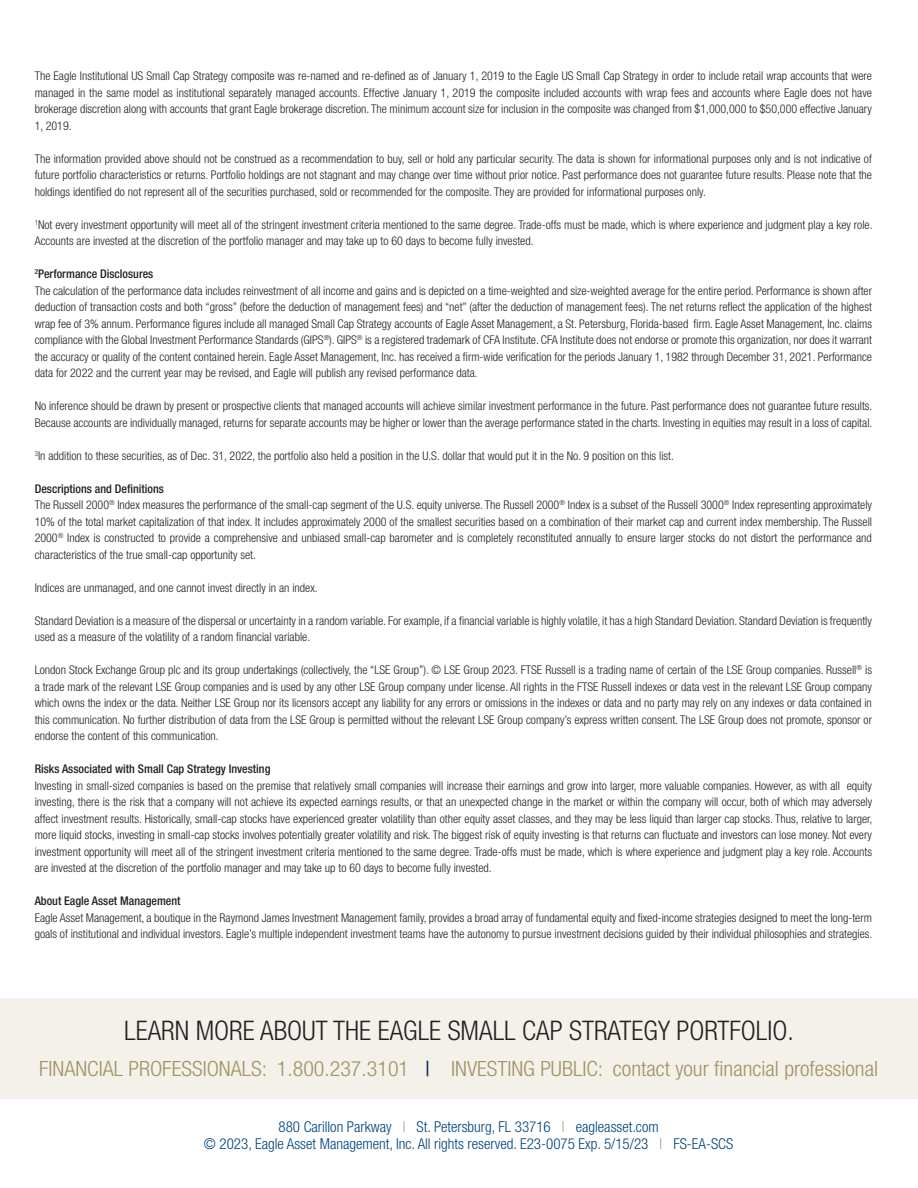
<style>
.page{position:relative;width:918px;height:1188px;background:#fff}
.page>*{position:absolute;margin:0;border:0;box-sizing:border-box;transform-origin:0 0}
.t1{font:300 condensed 27px "Helvetica Neue LT Std";color:#231f20}
.t2{font:300 condensed 21px "Helvetica Neue LT Std";color:#a29161;scale:1.05 1}
.t3{font:300 condensed 15px "Helvetica Neue LT Std";color:#00447b}
.disclosures{font:300 condensed 12px/16.5px "Helvetica Neue LT Std";color:#231f20;text-align:justify}
.disclosures-2{font:500 condensed 12px "Helvetica Neue LT Std";color:#231f20}
.s1{font-weight:400;color:#002855}
.s2{color:#a29161}
</style>
<div class="page">
<div style="left:0;top:998px;width:917px;height:100px;background:#f3f1ea"></div>
<p class="disclosures" style="left:35px;top:68px;width:839px">The Eagle Institutional US Small Cap Strategy composite was re-named and re-defined as of January 1, 2019 to the Eagle US Small Cap Strategy in order to include retail wrap accounts that were managed in the same model as institutional separately managed accounts. Effective January 1, 2019 the composite included accounts with wrap fees and accounts where Eagle does not have brokerage discretion along with accounts that grant Eagle brokerage discretion. The minimum account size for inclusion in the composite was changed from $1,000,000 to $50,000 effective January 1, 2019.</p>
<p class="disclosures" style="left:35px;top:150px;width:839px">The information provided above should not be construed as a recommendation to buy, sell or hold any particular security. The data is shown for informational purposes only and is not indicative of future portfolio characteristics or returns. Portfolio holdings are not stagnant and may change over time without prior notice. Past performance does not guarantee future results. Please note that the holdings identified do not represent all of the securities purchased, sold or recommended for the composite. They are provided for informational purposes only.</p>
<p class="disclosures" style="left:35px;top:216px;width:839px"><sup>1</sup>Not every investment opportunity will meet all of the stringent investment criteria mentioned to the same degree. Trade-offs must be made, which is where experience and judgment play a key role.<br>Accounts are invested at the discretion of the portfolio manager and may take up to 60 days to become fully invested.</p>
<p class="disclosures-2" style="left:35px;top:267px;width:120px"><sup>2</sup>Performance Disclosures</p>
<p class="disclosures" style="left:35px;top:282px;width:839px">The calculation of the performance data includes reinvestment of all income and gains and is depicted on a time-weighted and size-weighted average for the entire period. Performance is shown after deduction of transaction costs and both “gross” (before the deduction of management fees) and “net” (after the deduction of management fees). The net returns reflect the application of the highest wrap fee of 3% annum. Performance figures include all managed Small Cap Strategy accounts of Eagle Asset Management, a St. Petersburg, Florida-based firm. Eagle Asset Management, Inc. claims compliance with the Global Investment Performance Standards (GIPS<sup>®</sup>). GIPS<sup>®</sup> is a registered trademark of CFA Institute. CFA Institute does not endorse or promote this organization, nor does it warrant the accuracy or quality of the content contained herein. Eagle Asset Management, Inc. has received a firm-wide verification for the periods January 1, 1982 through December 31, 2021. Performance data for 2022 and the current year may be revised, and Eagle will publish any revised performance data.</p>
<p class="disclosures" style="left:35px;top:398px;width:839px">No inference should be drawn by present or prospective clients that managed accounts will achieve similar investment performance in the future. Past performance does not guarantee future results.<br>Because accounts are individually managed, returns for separate accounts may be higher or lower than the average performance stated in the charts. Investing in equities may result in a loss of capital.</p>
<p class="disclosures" style="left:35px;top:447px;width:641px"><sup>3</sup>In addition to these securities, as of Dec. 31, 2022, the portfolio also held a position in the U.S. dollar that would put it in the No. 9 position on this list.</p>
<p class="disclosures-2" style="left:35px;top:481px;width:131px">Descriptions and Definitions</p>
<p class="disclosures" style="left:35px;top:497px;width:839px">The Russell 2000<sup>®</sup> Index measures the performance of the small-cap segment of the U.S. equity universe. The Russell 2000<sup>®</sup> Index is a subset of the Russell 3000<sup>®</sup> Index representing approximately 10% of the total market capitalization of that index. It includes approximately 2000 of the smallest securities based on a combination of their market cap and current index membership. The Russell 2000<sup>®</sup> Index is constructed to provide a comprehensive and unbiased small-cap barometer and is completely reconstituted annually to ensure larger stocks do not distort the performance and characteristics of the true small-cap opportunity set.</p>
<p class="disclosures" style="left:35px;top:579px;width:285px">Indices are unmanaged, and one cannot invest directly in an index.</p>
<p class="disclosures" style="left:35px;top:612px;width:839px">Standard Deviation is a measure of the dispersal or uncertainty in a random variable. For example, if a financial variable is highly volatile, it has a high Standard Deviation. Standard Deviation is frequently used as a measure of the volatility of a random financial variable.</p>
<p class="disclosures" style="left:35px;top:662px;width:839px">London Stock Exchange Group plc and its group undertakings (collectively, the “LSE Group”). © LSE Group 2023. FTSE Russell is a trading name of certain of the LSE Group companies. Russell<sup>®</sup> is a trade mark of the relevant LSE Group companies and is used by any other LSE Group company under license. All rights in the FTSE Russell indexes or data vest in the relevant LSE Group company which owns the index or the data. Neither LSE Group nor its licensors accept any liability for any errors or omissions in the indexes or data and no party may rely on any indexes or data contained in this communication. No further distribution of data from the LSE Group is permitted without the relevant LSE Group company’s express written consent. The LSE Group does not promote, sponsor or endorse the content of this communication.</p>
<p class="disclosures-2" style="left:35px;top:762px;width:237px">Risks Associated with Small Cap Strategy Investing</p>
<p class="disclosures" style="left:35px;top:777px;width:839px">Investing in small-sized companies is based on the premise that relatively small companies will increase their earnings and grow into larger, more valuable companies. However, as with all equity investing, there is the risk that a company will not achieve its expected earnings results, or that an unexpected change in the market or within the company will occur, both of which may adversely affect investment results. Historically, small-cap stocks have experienced greater volatility than other equity asset classes, and they may be less liquid than larger cap stocks. Thus, relative to larger, more liquid stocks, investing in small-cap stocks involves potentially greater volatility and risk. The biggest risk of equity investing is that returns can fluctuate and investors can lose money. Not every investment opportunity will meet all of the stringent investment criteria mentioned to the same degree. Trade-offs must be made, which is where experience and judgment play a key role. Accounts are invested at the discretion of the portfolio manager and may take up to 60 days to become fully invested.</p>
<p class="disclosures-2" style="left:35px;top:894px;width:147px">About Eagle Asset Management</p>
<p class="disclosures" style="left:35px;top:909px;width:839px">Eagle Asset Management, a boutique in the Raymond James Investment Management family, provides a broad array of fundamental equity and fixed-income strategies designed to meet the long-term goals of institutional and individual investors. Eagle’s multiple independent investment teams have the autonomy to pursue investment decisions guided by their individual philosophies and strategies.</p>
<p class="t1" style="left:124px;top:1015px;width:671px">LEARN MORE ABOUT THE EAGLE SMALL CAP STRATEGY PORTFOLIO.</p>
<p class="t2" style="left:39px;top:1056px;width:801px">FINANCIAL PROFESSIONALS: 1.800.237.3101 <span class="s1">|</span> INVESTING PUBLIC: contact your financial professional</p>
<p class="t3" style="left:278px;top:1118px;width:382px">880 Carillon Parkway <span class="s2">|</span> St. Petersburg, FL 33716 <span class="s2">|</span> eagleasset.com</p>
<p class="t3" style="left:204px;top:1135px;width:531px">© 2023, Eagle Asset Management, Inc. All rights reserved. E23-0075 Exp. 5/15/23 <span class="s2">|</span> FS-EA-SCS</p>
</div>
